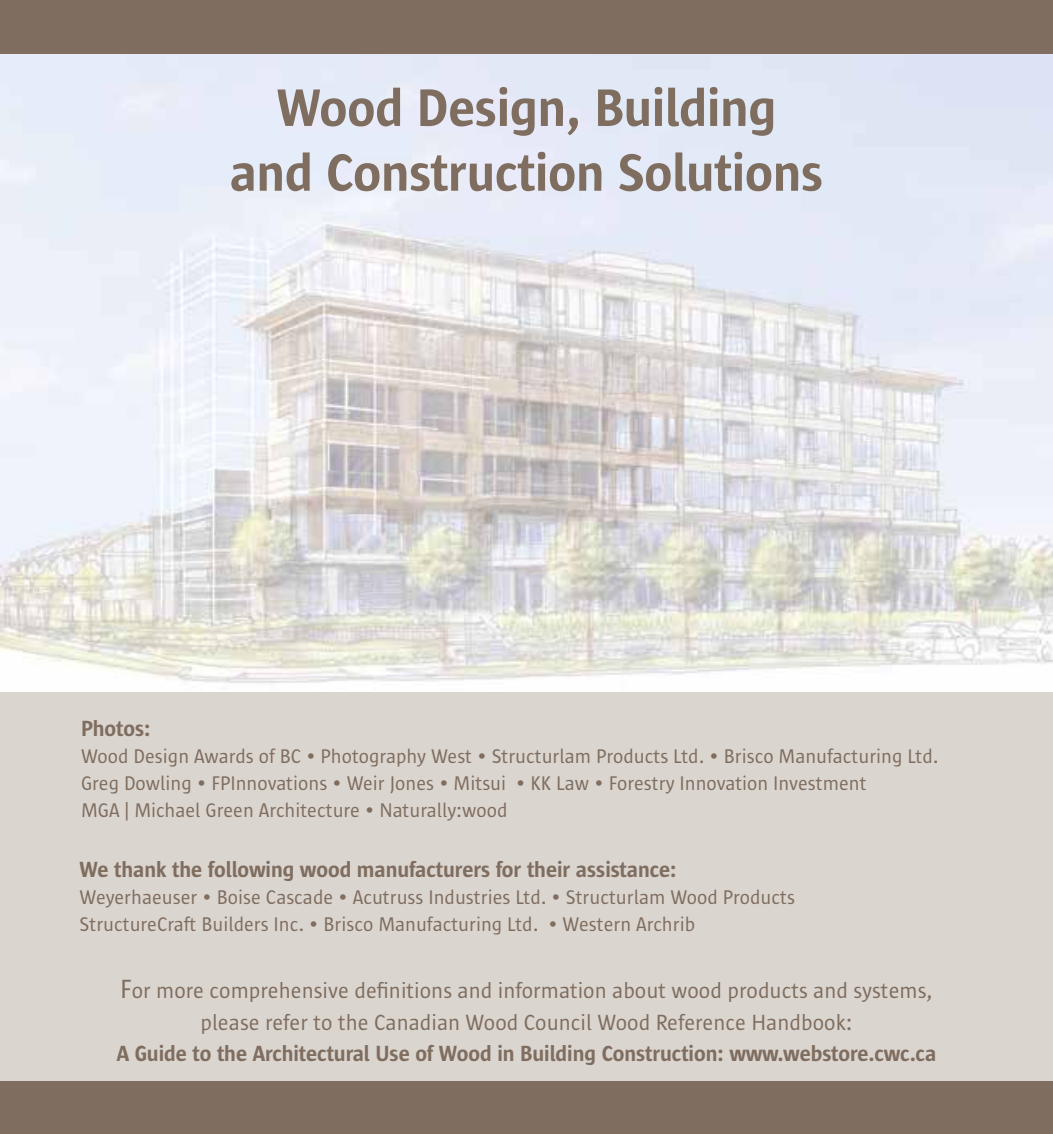
<style>
.page{position:relative;width:1053px;height:1134px;background:#fff}
.page>*{position:absolute;margin:0;border:0;box-sizing:border-box;transform-origin:0 0}
.t1{font:600 54px/64.8px "Sun Sans";color:#7f6e5f;text-align:center}
.t2{font:600 22.5px "Sun Sans";color:#7f6e5f}
.t3{font:22.5px/31.5px "Sun Sans";color:#7f6e5f;text-align:center}
.t4{font:20.25px/27px "Sun Sans";color:#7f6e5f}
.s1{font-size:27px}
</style>
<div class="page">
<div style="left:0;top:688px;width:1053px;height:446px;background:#dbd5d0"></div>
<img style="left:0;top:54px;width:1053px;height:637px">
<div style="left:0;top:0;width:1053px;height:54px;background:#7f6e5f"></div>
<div style="left:0;top:1082px;width:1053px;height:52px;background:#7f6e5f"></div>
<h1 class="t1" style="left:230px;top:76px;width:595px">Wood Design, Building and Construction Solutions</h1>
<p class="t2" style="left:81px;top:716px;width:71px">Photos:</p>
<p class="t4" style="left:81px;top:743px;width:859px">Wood Design Awards of BC • Photography West • Structurlam Products Ltd. • Brisco Manufacturing Ltd.<br>Greg Dowling • FPInnovations • Weir Jones • Mitsui • KK Law • Forestry Innovation Investment<br>MGA | Michael Green Architecture • Naturally:wood</p>
<p class="t2" style="left:80px;top:858px;width:598px">We thank the following wood manufacturers for their assistance:</p>
<p class="t4" style="left:80px;top:885px;width:717px">Weyerhaeuser • Boise Cascade • Acutruss Industries Ltd. • Structurlam Wood Products<br>StructureCraft Builders Inc. • Brisco Manufacturing Ltd. • Western Archrib</p>
<p class="t3" style="left:120px;top:975px;width:814px"><span class="s1">F</span>or more comprehensive definitions and information about wood products and systems, please refer to the Canadian Wood Council Wood Reference Handbook:</p>
<p class="t2" style="left:117px;top:1042px;width:821px">A Guide to the Architectural Use of Wood in Building Construction: www.webstore.cwc.ca</p>
</div>
